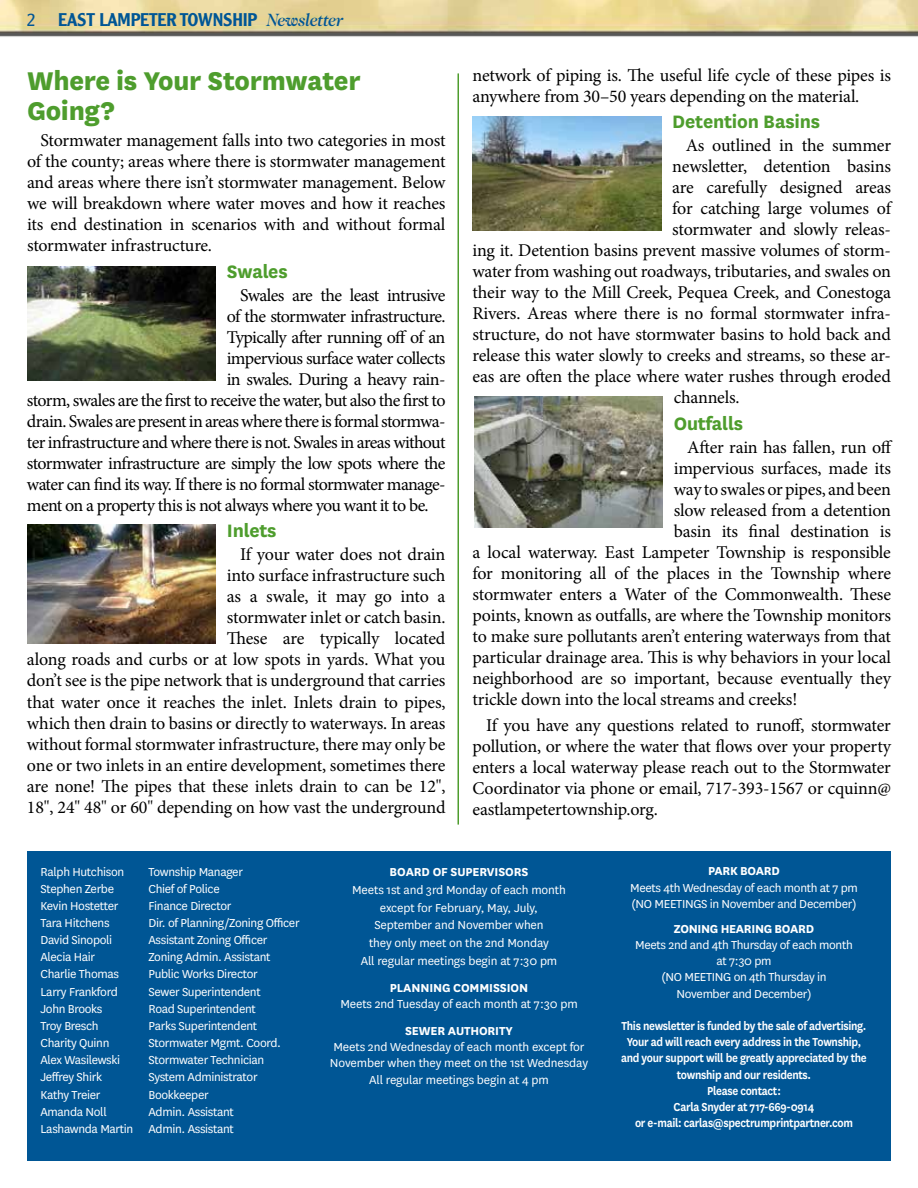
<style>
.page{position:relative;width:918px;height:1188px;background:#fff}
.page>*{position:absolute;margin:0;border:0;box-sizing:border-box;transform-origin:0 0}
.t1{font:800 30px/30px "National";letter-spacing:-.01em;color:#4e9d2d}
.t2{font:700 21px "National";letter-spacing:-.01em;color:#4e9d2d}
.t3{font:18px/21px "Minion Pro";letter-spacing:-.015em;color:#000;text-align:justify}
.t4{font:18px "Minion Pro";letter-spacing:-.04em;color:#000}
.t5{font:18px "Minion Pro";letter-spacing:-.035em;color:#000}
.t6{font:500 18px "Clearface Gothic LH";letter-spacing:-.01em;color:#005695}
.t7{font:300 18px "Clearface Gothic LH";color:#005695}
.t8{font:13.5px/16.2px "National";letter-spacing:-.025em;color:#fff;text-align:center}
.t9{font:600 13.5px/16.2px "National";letter-spacing:-.025em;color:#fff;text-align:center;scale:.9 1}
.t10{font:700 13.5px "National";letter-spacing:-.01em;color:#fff}
.s1{font-family:"Caslon Two Twenty Four";font-style:italic}
</style>
<div class="page">
<img style="left:0;top:0;width:918px;height:87px">
<div style="left:27px;top:851px;width:864px;height:310px;background:#005695"></div>
<img style="left:27px;top:267px;width:189px;height:114px">
<img style="left:27px;top:524px;width:189px;height:119px">
<img style="left:474px;top:396px;width:189px;height:132px">
<img style="left:472px;top:116px;width:190px;height:114px">
<hr style="left:458px;top:73px;width:1px;height:752px;background:#4e9d2d">
<p class="t7" style="left:27px;top:9px;width:10px">2</p>
<p class="t6" style="left:58px;top:9px;width:286px">EAST LAMPETER TOWNSHIP <span class="s1">Newsletter</span></p>
<h1 class="t1" style="left:27px;top:63px;width:335px">Where is Your Stormwater<br>Going?</h1>
<p class="t3" style="left:27px;top:130px;width:420px;text-indent:14px">Stormwater management falls into two categories in most of the county; areas where there is stormwater management and areas where there isn’t stormwater management. Below we will breakdown where water moves and how it reaches its end destination in scenarios with and without formal stormwater infrastructure.</p>
<p class="t2" style="left:227px;top:256px;width:62px">Swales</p>
<p class="t5" style="left:240px;top:283px;width:207px">Swales are the least intrusive</p>
<p class="t5" style="left:227px;top:304px;width:220px">of the stormwater infrastructure.</p>
<p class="t5" style="left:227px;top:325px;width:220px">Typically after running off of an</p>
<p class="t5" style="left:227px;top:346px;width:220px">impervious surface water collects</p>
<p class="t5" style="left:227px;top:367px;width:220px">in swales. During a heavy rain-</p>
<p class="t4" style="left:27px;top:388px;width:420px">storm, swales are the first to receive the water, but also the first to</p>
<p class="t4" style="left:27px;top:409px;width:420px">drain. Swales are present in areas where there is formal stormwa-</p>
<p class="t5" style="left:27px;top:430px;width:420px">ter infrastructure and where there is not. Swales in areas without</p>
<p class="t4" style="left:27px;top:451px;width:420px">stormwater infrastructure are simply the low spots where the</p>
<p class="t4" style="left:27px;top:472px;width:420px">water can find its way. If there is no formal stormwater manage-</p>
<p class="t4" style="left:27px;top:493px;width:403px">ment on a property this is not always where you want it to be.</p>
<p class="t2" style="left:227px;top:516px;width:51px">Inlets</p>
<p class="t3" style="left:27px;top:544px;width:420px;text-align:right">If your water does not drain<br>into surface infrastructure such<br>as a swale, it may go into a<br>stormwater inlet or catch basin.<br>These are typically located<br>along roads and curbs or at low spots in yards. What you don’t see is the pipe network that is underground that carries that water once it reaches the inlet. Inlets drain to pipes, which then drain to basins or directly to waterways. In areas without formal stormwater infrastructure, there may only be one or two inlets in an entire development, sometimes there are none! The pipes that these inlets drain to can be 12", 18", 24" 48" or 60" depending on how vast the underground</p>
<p class="t3" style="left:472px;top:64px;width:420px">network of piping is. The useful life cycle of these pipes is anywhere from 30–50 years depending on the material.</p>
<p class="t2" style="left:672px;top:107px;width:149px">Detention Basins</p>
<p class="t3" style="left:686px;top:135px;width:207px">As outlined in the summer</p>
<p class="t3" style="left:672px;top:156px;width:220px">newsletter, detention basins</p>
<p class="t3" style="left:672px;top:177px;width:220px">are carefully designed areas</p>
<p class="t3" style="left:672px;top:198px;width:220px">for catching large volumes of</p>
<p class="t3" style="left:672px;top:219px;width:220px">stormwater and slowly releas-</p>
<p class="t3" style="left:472px;top:240px;width:420px">ing it. Detention basins prevent massive volumes of storm-</p>
<p class="t3" style="left:472px;top:261px;width:420px">water from washing out roadways, tributaries, and swales on</p>
<p class="t3" style="left:472px;top:282px;width:420px">their way to the Mill Creek, Pequea Creek, and Conestoga</p>
<p class="t3" style="left:472px;top:303px;width:420px">Rivers. Areas where there is no formal stormwater infra-</p>
<p class="t3" style="left:472px;top:324px;width:420px">structure, do not have stormwater basins to hold back and</p>
<p class="t3" style="left:472px;top:345px;width:420px">release this water slowly to creeks and streams, so these ar-</p>
<p class="t3" style="left:472px;top:366px;width:420px">eas are often the place where water rushes through eroded</p>
<p class="t3" style="left:674px;top:387px;width:67px">channels.</p>
<p class="t2" style="left:674px;top:408px;width:71px">Outfalls</p>
<p class="t3" style="left:687px;top:437px;width:207px">After rain has fallen, run off</p>
<p class="t3" style="left:674px;top:458px;width:219px">impervious surfaces, made its</p>
<p class="t3" style="left:674px;top:479px;width:219px">way to swales or pipes, and been</p>
<p class="t3" style="left:674px;top:500px;width:219px">slow released from a detention</p>
<p class="t3" style="left:674px;top:521px;width:219px">basin its final destination is</p>
<p class="t3" style="left:473px;top:542px;width:420px">a local waterway. East Lampeter Township is responsible</p>
<p class="t3" style="left:473px;top:563px;width:420px">for monitoring all of the places in the Township where</p>
<p class="t3" style="left:473px;top:584px;width:420px">stormwater enters a Water of the Commonwealth. These</p>
<p class="t3" style="left:473px;top:605px;width:420px">points, known as outfalls, are where the Township monitors</p>
<p class="t3" style="left:473px;top:626px;width:420px">to make sure pollutants aren’t entering waterways from that</p>
<p class="t3" style="left:473px;top:647px;width:420px">particular drainage area. This is why behaviors in your local</p>
<p class="t3" style="left:473px;top:668px;width:420px">neighborhood are so important, because eventually they</p>
<p class="t3" style="left:473px;top:689px;width:326px">trickle down into the local streams and creeks!</p>
<p class="t3" style="left:473px;top:715px;width:420px;text-indent:14px">If you have any questions related to runoff, stormwater pollution, or where the water that flows over your property enters a local waterway please reach out to the Stormwater Coordinator via phone or email, 717-393-1567 or cquinn@ eastlampetertownship.org.</p>
<p class="t8" style="left:40px;top:863px;width:85px">Ralph Hutchison</p>
<p class="t8" style="left:148px;top:863px;width:96px">Township Manager</p>
<p class="t8" style="left:40px;top:880px;width:75px">Stephen Zerbe</p>
<p class="t8" style="left:148px;top:880px;width:73px">Chief of Police</p>
<p class="t8" style="left:40px;top:897px;width:80px">Kevin Hostetter</p>
<p class="t8" style="left:148px;top:897px;width:84px">Finance Director</p>
<p class="t8" style="left:40px;top:914px;width:71px">Tara Hitchens</p>
<p class="t8" style="left:148px;top:914px;width:153px">Dir. of Planning/Zoning Officer</p>
<p class="t8" style="left:40px;top:931px;width:73px">David Sinopoli</p>
<p class="t8" style="left:148px;top:931px;width:121px">Assistant Zoning Officer</p>
<p class="t8" style="left:40px;top:949px;width:56px">Alecia Hair</p>
<p class="t8" style="left:148px;top:949px;width:124px">Zoning Admin. Assistant</p>
<p class="t8" style="left:40px;top:966px;width:80px">Charlie Thomas</p>
<p class="t8" style="left:148px;top:966px;width:111px">Public Works Director</p>
<p class="t8" style="left:40px;top:983px;width:79px">Larry Frankford</p>
<p class="t8" style="left:148px;top:983px;width:114px">Sewer Superintendent</p>
<p class="t8" style="left:40px;top:1000px;width:64px">John Brooks</p>
<p class="t8" style="left:148px;top:1000px;width:109px">Road Superintendent</p>
<p class="t8" style="left:40px;top:1017px;width:60px">Troy Bresch</p>
<p class="t8" style="left:148px;top:1017px;width:110px">Parks Superintendent</p>
<p class="t8" style="left:40px;top:1034px;width:70px">Charity Quinn</p>
<p class="t8" style="left:148px;top:1034px;width:134px">Stormwater Mgmt. Coord.</p>
<p class="t8" style="left:40px;top:1051px;width:81px">Alex Wasilewski</p>
<p class="t8" style="left:148px;top:1051px;width:117px">Stormwater Technician</p>
<p class="t8" style="left:40px;top:1069px;width:63px">Jeffrey Shirk</p>
<p class="t8" style="left:148px;top:1069px;width:111px">System Administrator</p>
<p class="t8" style="left:40px;top:1086px;width:62px">Kathy Treier</p>
<p class="t8" style="left:148px;top:1086px;width:62px">Bookkeeper</p>
<p class="t8" style="left:40px;top:1103px;width:68px">Amanda Noll</p>
<p class="t8" style="left:40px;top:1102px;width:195px;line-height:17.1px;text-align:right">Admin. Assistant<br>Lashawnda Martin Admin. Assistant</p>
<p class="t10" style="left:390px;top:862px;width:140px">BOARD OF SUPERVISORS</p>
<p class="t8" style="left:352px;top:880px;width:215px;line-height:18px">Meets 1st and 3rd Monday of each month except for February, May, July,<br>September and November when<br>they only meet on the 2nd Monday<br>All regular meetings begin at 7:30 pm</p>
<p class="t10" style="left:390px;top:978px;width:140px">PLANNING COMMISSION</p>
<p class="t8" style="left:340px;top:996px;width:239px">Meets 2nd Tuesday of each month at 7:30 pm</p>
<p class="t10" style="left:405px;top:1021px;width:109px">SEWER AUTHORITY</p>
<p class="t8" style="left:330px;top:1038px;width:260px">Meets 2nd Wednesday of each month except for<br>November when they meet on the 1st Wednesday<br>All regular meetings begin at 4 pm</p>
<p class="t10" style="left:708px;top:862px;width:73px">PARK BOARD</p>
<p class="t8" style="left:630px;top:879px;width:229px;text-align:left">Meets 4th Wednesday of each month at 7 pm (NO MEETINGS in November and December)</p>
<p class="t10" style="left:674px;top:919px;width:142px">ZONING HEARING BOARD</p>
<p class="t8" style="left:635px;top:936px;width:219px">Meets 2nd and 4th Thursday of each month at 7:30 pm<br>(NO MEETING on 4th Thursday in<br>November and December)</p>
<p class="t9" style="left:621px;top:1017px;width:275px">This newsletter is funded by the sale of advertising.<br>Your ad will reach every address in the Township, and your support will be greatly appreciated by the township and our residents.<br>Please contact:<br>Carla Snyder at 717-669-0914<br>or e-mail: carlas@spectrumprintpartner.com</p>
</div>
